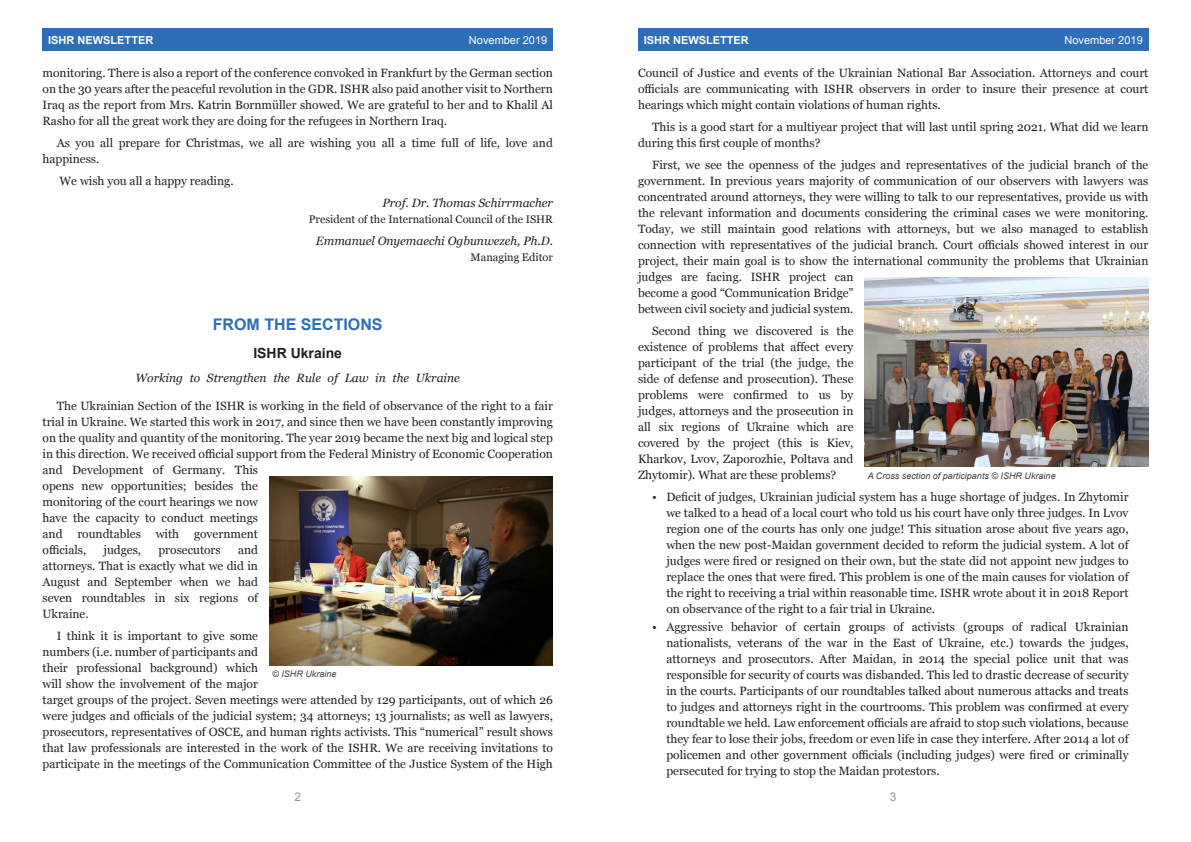
<style>
.page{position:relative;width:1191px;height:842px;background:#fff}
.page>*{position:absolute;margin:0;border:0;box-sizing:border-box;transform-origin:0 0}
.t1{font:700 16px "Arial";color:#2d6eb6}
.t2{font:700 14px "Arial";color:#231f20}
.t3{font:12px/16px "Georgia";color:#231f20;text-align:justify}
.t4{font:italic 12px "Georgia";color:#231f20}
.t5{font:12px "Arial";color:#939598}
.t6{font:11px "Georgia";color:#231f20}
.t7{font:700 11px "Arial";color:#fff}
.t8{font:11px "Arial";color:#fff}
.t9{font:italic 9px "Arial";color:#404040}
</style>
<div class="page">
<img style="left:865px;top:278px;width:283px;height:189px">
<div style="left:638px;top:28px;width:510px;height:23px;background:#2d6eb6"></div>
<div style="left:43px;top:28px;width:510px;height:23px;background:#2d6eb6"></div>
<img style="left:269px;top:476px;width:284px;height:189px">
<p class="t7" style="left:48px;top:36px;width:107px">ISHR NEWSLETTER</p>
<p class="t8" style="left:469px;top:36px;width:80px">November 2019</p>
<p class="t3" style="left:43px;top:66px;width:512px">monitoring. There is also a report of the conference convoked in Frankfurt by the German section on the 30 years after the peaceful revolution in the GDR. ISHR also paid another visit to Northern Iraq as the report from Mrs. Katrin Bornmüller showed. We are grateful to her and to Khalil Al Rasho for all the great work they are doing for the refugees in Northern Iraq.</p>
<p class="t3" style="left:43px;top:136px;width:512px;text-indent:14px">As you all prepare for Christmas, we all are wishing you all a time full of life, love and happiness.</p>
<p class="t3" style="left:60px;top:174px;width:175px">We wish you all a happy reading.</p>
<p class="t4" style="left:382px;top:198px;width:172px">Prof. Dr. Thomas Schirrmacher</p>
<p class="t6" style="left:309px;top:215px;width:245px">President of the International Council of the ISHR</p>
<p class="t4" style="left:316px;top:236px;width:238px">Emmanuel Onyemaechi Ogbunwezeh, Ph.D.</p>
<p class="t6" style="left:470px;top:253px;width:84px">Managing Editor</p>
<h1 class="t1" style="left:213px;top:318px;width:171px">FROM THE SECTIONS</h1>
<p class="t2" style="left:253px;top:347px;width:90px">ISHR Ukraine</p>
<p class="t4" style="left:135px;top:373px;width:326px">Working to Strengthen the Rule of Law in the Ukraine</p>
<p class="t3" style="left:43px;top:398px;width:512px;text-align:left;text-indent:14px">The Ukrainian Section of the ISHR is working in the field of observance of the right to a fair trial in Ukraine. We started this work in 2017, and since then we have been constantly improving on the quality and quantity of the monitoring. The year 2019 became the next big and logical step in this direction. We received official support from the Federal Ministry of Economic Cooperation and Development of Germany. This<br>opens new opportunities; besides the<br>monitoring of the court hearings we now<br>have the capacity to conduct meetings<br>and roundtables with government<br>officials,</p>
<p class="t3" style="left:43px;top:542px;width:217px;text-indent:195px">and attorneys. That is exactly what we did in August and September when we had seven roundtables in six regions of Ukraine.</p>
<p class="t3" style="left:43px;top:628px;width:512px;text-align:left;text-indent:14px">I think it is important to give some<br>numbers (i.e. number of participants and<br>their professional background) which<br>will show the involvement of the major<br>target groups of the project. Seven meetings were attended by 129 participants, out of which 26 were judges and officials of the judicial system; 34 attorneys; 13 journalists; as well as lawyers, prosecutors, representatives of OSCE, and human rights activists. This “numerical” result shows that law professionals are interested in the work of the ISHR. We are receiving invitations to participate in the meetings of the Communication Committee of the Justice System of the High</p>
<p class="t3" style="left:103px;top:542px;width:39px">judges,</p>
<p class="t3" style="left:158px;top:542px;width:64px">prosecutors</p>
<p class="t9" style="left:272px;top:670px;width:66px">© ISHR Ukraine</p>
<p class="t5" style="left:294px;top:792px;width:8px">2</p>
<p class="t7" style="left:643px;top:36px;width:107px">ISHR NEWSLETTER</p>
<p class="t8" style="left:1064px;top:36px;width:80px">November 2019</p>
<p class="t3" style="left:638px;top:66px;width:512px">Council of Justice and events of the Ukrainian National Bar Association. Attorneys and court officials are communicating with ISHR observers in order to insure their presence at court hearings which might contain violations of human rights.</p>
<p class="t3" style="left:638px;top:120px;width:512px;text-indent:14px">This is a good start for a multiyear project that will last until spring 2021. What did we learn during this first couple of months?</p>
<p class="t3" style="left:638px;top:158px;width:512px;text-align:left;text-indent:14px">First, we see the openness of the judges and representatives of the judicial branch of the government. In previous years majority of communication of our observers with lawyers was concentrated around attorneys, they were willing to talk to our representatives, provide us with the relevant information and documents considering the criminal cases we were monitoring.<br>Today, we still maintain good relations with attorneys, but we also managed to establish connection with representatives of the judicial branch. Court officials showed interest in our project, their main goal is to show the international community the problems that Ukrainian judges are facing. ISHR project can<br>become a good “Communication Bridge”<br>between civil society and judicial system.</p>
<p class="t3" style="left:638px;top:324px;width:217px;text-indent:14px">Second thing we discovered is the existence of problems that affect every participant of the trial (the judge, the side of defense and prosecution). These problems were confirmed to us by judges, attorneys and the prosecution in all six regions of Ukraine which are covered by the project (this is Kiev, Kharkov, Lvov, Zaporozhie, Poltava and Zhytomir). What are these problems?</p>
<p class="t3" style="left:666px;top:490px;width:464px;text-indent:-14px">• Deficit of judges, Ukrainian judicial system has a huge shortage of judges. In Zhytomir we talked to a head of a local court who told us his court have only three judges. In Lvov region one of the courts has only one judge! This situation arose about five years ago, when the new post-Maidan government decided to reform the judicial system. A lot of judges were fired or resigned on their own, but the state did not appoint new judges to replace the ones that were fired. This problem is one of the main causes for violation of the right to receiving a trial within reasonable time. ISHR wrote about it in 2018 Report on observance of the right to a fair trial in Ukraine.</p>
<p class="t3" style="left:666px;top:620px;width:464px;text-indent:-14px">• Aggressive behavior of certain groups of activists (groups of radical Ukrainian nationalists, veterans of the war in the East of Ukraine, etc.) towards the judges, attorneys and prosecutors. After Maidan, in 2014 the special police unit that was responsible for security of courts was disbanded. This led to drastic decrease of security in the courts. Participants of our roundtables talked about numerous attacks and treats to judges and attorneys right in the courtrooms. This problem was confirmed at every roundtable we held. Law enforcement officials are afraid to stop such violations, because they fear to lose their jobs, freedom or even life in case they interfere. After 2014 a lot of policemen and other government officials (including judges) were fired or criminally persecuted for trying to stop the Maidan protestors.</p>
<p class="t9" style="left:867px;top:472px;width:189px">A Cross section of participants © ISHR Ukraine</p>
<p class="t5" style="left:890px;top:792px;width:8px">3</p>
</div>
